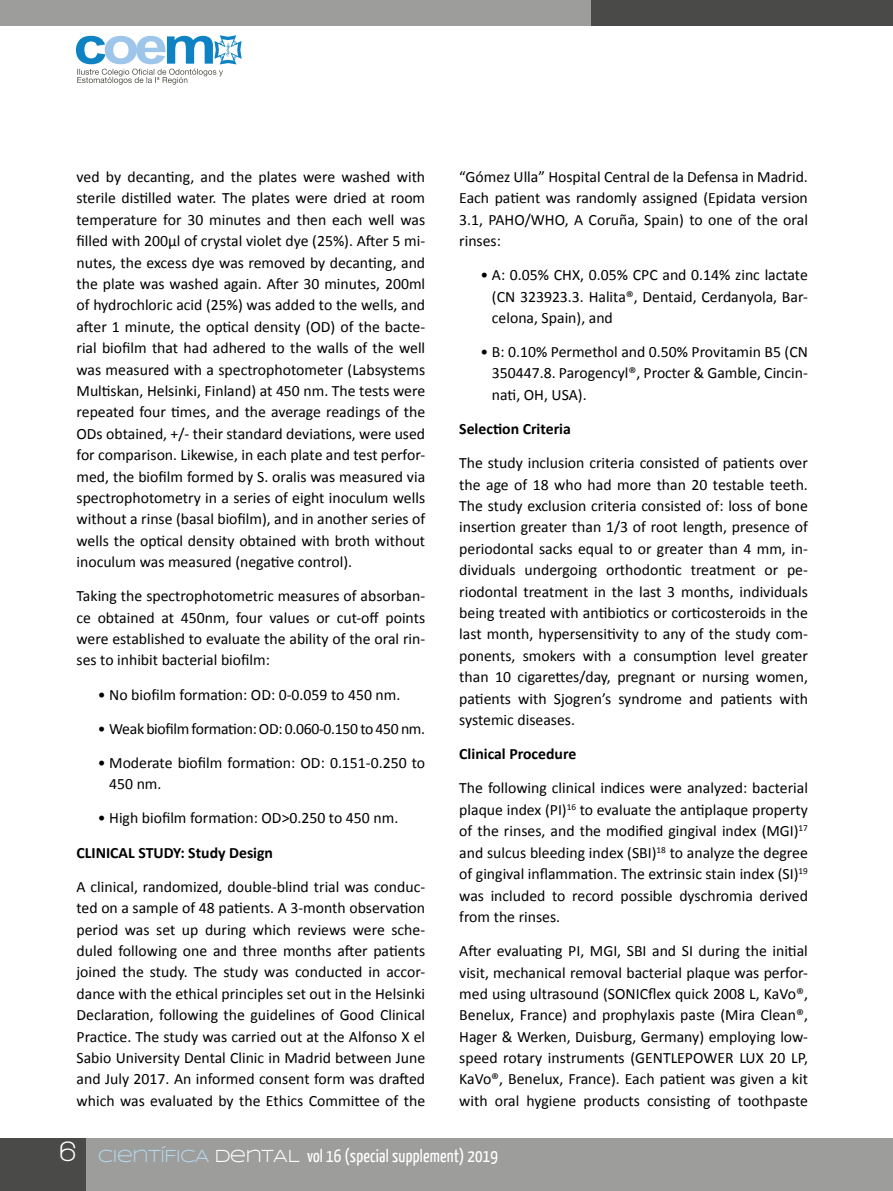
<style>
.page{position:relative;width:893px;height:1191px;background:#fff}
.page>*{position:absolute;margin:0;border:0;box-sizing:border-box;transform-origin:0 0}
.t1{font:18px "Yanone Kaffeesatz";letter-spacing:.01em;color:#fff}
.t2{font:15.75px/21.5px "Calibri";color:#000;text-align:justify}
.t3{font:700 15.75px "Calibri";color:#000}
.t4{font:15.75px "Calibri";letter-spacing:-.02em;color:#000}
.s1{font-family:"Walkway";font-weight:700;font-size:30px}
.s2{font-family:"Syncopate";color:#b3d8ea}
.s3{font-family:"Syncopate"}
</style>
<div class="page">
<div style="left:0;top:1138px;width:893px;height:53px;background:#9d9d9c"></div>
<div style="left:0;top:1138px;width:85px;height:53px;background:#4a4a49"></div>
<div style="left:0;top:0;width:893px;height:25px;background:#9d9d9c"></div>
<div style="left:591px;top:0;width:302px;height:25px;background:#4a4a49"></div>
<svg style="left:76px;top:35px;width:166px;height:50px"></svg>
<p class="t2" style="left:77px;top:166px;width:350px">ved by decanting, and the plates were washed with sterile distilled water. The plates were dried at room temperature for 30 minutes and then each well was filled with 200µl of crystal violet dye (25%). After 5 mi&shy;nutes, the excess dye was removed by decanting, and the plate was washed again. After 30 minutes, 200ml of hydrochloric acid (25%) was added to the wells, and after 1 minute, the optical density (OD) of the bacte&shy;rial biofilm that had adhered to the walls of the well was measured with a spectrophotometer (Labsystems Multiskan, Helsinki, Finland) at 450 nm. The tests were repeated four times, and the average readings of the ODs obtained, +/- their standard deviations, were used for comparison. Likewise, in each plate and test perfor&shy;med, the biofilm formed by S. oralis was measured via spectrophotometry in a series of eight inoculum wells without a rinse (basal biofilm), and in another series of wells the optical density obtained with broth without inoculum was measured (negative control).</p>
<p class="t2" style="left:77px;top:585px;width:350px">Taking the spectrophotometric measures of absorban&shy;ce obtained at 450nm, four values or cut-off points were established to evaluate the ability of the oral rin&shy;ses to inhibit bacterial biofilm:</p>
<p class="t2" style="left:98px;top:683px;width:304px">• No biofilm formation: OD: 0-0.059 to 450 nm.</p>
<p class="t4" style="left:98px;top:718px;width:329px">• Weak biofilm formation: OD: 0.060-0.150 to 450 nm.</p>
<p class="t2" style="left:109px;top:752px;width:317px;text-indent:-11px">• Moderate biofilm formation: OD: 0.151-0.250 to<br>450 nm.</p>
<p class="t2" style="left:98px;top:807px;width:302px">• High biofilm formation: OD&gt;0.250 to 450 nm.</p>
<p class="t3" style="left:77px;top:842px;width:198px">CLINICAL STUDY: Study Design</p>
<p class="t2" style="left:77px;top:876px;width:350px">A clinical, randomized, double-blind trial was conduc&shy;ted on a sample of 48 patients. A 3-month observation period was set up during which reviews were sche&shy;duled following one and three months after patients joined the study. The study was conducted in accor&shy;dance with the ethical principles set out in the Helsinki Declaration, following the guidelines of Good Clinical Practice. The study was carried out at the Alfonso X el Sabio University Dental Clinic in Madrid between June and July 2017. An informed consent form was drafted which was evaluated by the Ethics Committee of the</p>
<p class="t2" style="left:459px;top:166px;width:350px">“Gómez Ulla” Hospital Central de la Defensa in Madrid.<br>Each patient was randomly assigned (Epidata version 3.1, PAHO/WHO, A Coruña, Spain) to one of the oral rinses:</p>
<p class="t2" style="left:492px;top:264px;width:317px;text-indent:-11px">• A: 0.05% CHX, 0.05% CPC and 0.14% zinc lactate (CN 323923.3. Halita®, Dentaid, Cerdanyola, Bar&shy;celona, Spain), and</p>
<p class="t2" style="left:492px;top:341px;width:317px;text-indent:-11px">• B: 0.10% Permethol and 0.50% Provitamin B5 (CN 350447.8. Parogencyl®, Procter &amp; Gamble, Cincin&shy;nati, OH, USA).</p>
<p class="t3" style="left:459px;top:419px;width:113px">Selection Criteria</p>
<p class="t2" style="left:459px;top:452px;width:350px">The study inclusion criteria consisted of patients over the age of 18 who had more than 20 testable teeth.<br>The study exclusion criteria consisted of: loss of bone insertion greater than 1/3 of root length, presence of periodontal sacks equal to or greater than 4 mm, in&shy;dividuals undergoing orthodontic treatment or pe&shy;riodontal treatment in the last 3 months, individuals being treated with antibiotics or corticosteroids in the last month, hypersensitivity to any of the study com&shy;ponents, smokers with a consumption level greater than 10 cigarettes/day, pregnant or nursing women, patients with Sjogren’s syndrome and patients with systemic diseases.</p>
<p class="t3" style="left:459px;top:744px;width:119px">Clinical Procedure</p>
<p class="t2" style="left:459px;top:777px;width:350px">The following clinical indices were analyzed: bacterial plaque index (PI)<sup>16</sup> to evaluate the antiplaque property of the rinses, and the modified gingival index (MGI)<sup>17 </sup>and sulcus bleeding index (SBI)<sup>18</sup> to analyze the degree of gingival inflammation. The extrinsic stain index (SI)<sup>19 </sup>was included to record possible dyschromia derived from the rinses.</p>
<p class="t2" style="left:459px;top:940px;width:350px">After evaluating PI, MGI, SBI and SI during the initial visit, mechanical removal bacterial plaque was perfor&shy;med using ultrasound (SONICflex quick 2008 L, KaVo®, Benelux, France) and prophylaxis paste (Mira Clean®, Hager &amp; Werken, Duisburg, Germany) employing low&shy;speed rotary instruments (GENTLEPOWER LUX 20 LP, KaVo®, Benelux, France). Each patient was given a kit with oral hygiene products consisting of toothpaste</p>
<p class="t1" style="left:59px;top:1144px;width:441px"><span class="s1">6</span> <span class="s2">CIENTÍFICA</span> <span class="s3">DENTAL</span> vol 16 (special supplement) 2019</p>
</div>
